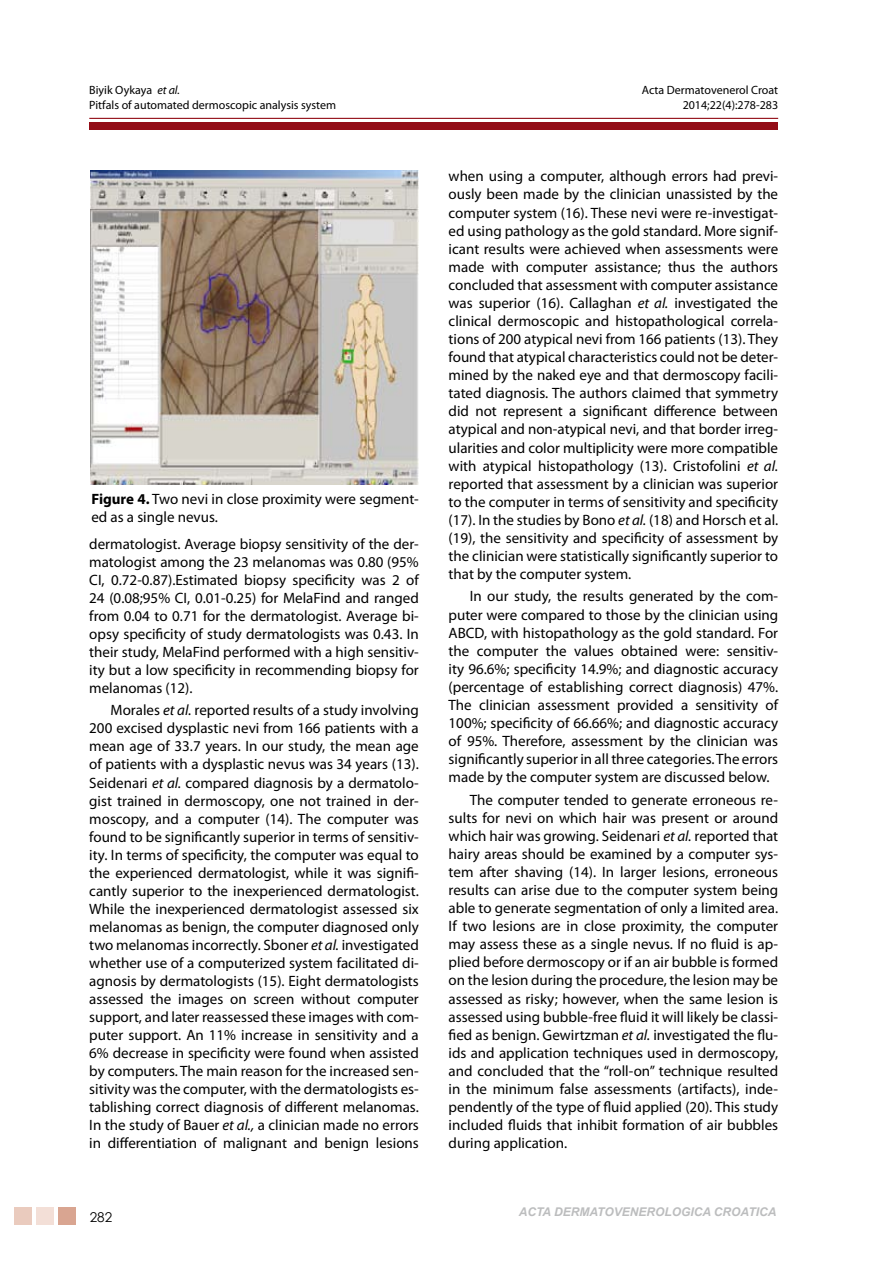
<style>
.page{position:relative;width:893px;height:1263px;background:#fff}
.page>*{position:absolute;margin:0;border:0;box-sizing:border-box;transform-origin:0 0}
.t1{font:15px/18.1px "Myriad Pro";color:#000;text-align:justify}
.t2{font:13.5px "Century Gothic";color:#000}
.t3{font:12px "Myriad Pro";color:#000}
.t4{font:italic 700 12px "Arial";color:#bcbdbe}
.s1{font-style:italic}
.s2{font-weight:700}
</style>
<div class="page">
<div style="left:89px;top:122px;width:689px;height:8px;background:#930d17"></div>
<hr style="left:89px;top:118px;width:689px;height:1px;background:#930d17">
<div style="left:14px;top:1207px;width:18px;height:18px;background:#eacbbe"></div>
<div style="left:36px;top:1207px;width:18px;height:18px;background:#f3dfd7"></div>
<div style="left:59px;top:1207px;width:17px;height:18px;background:#d9a591"></div>
<img style="left:90px;top:170px;width:329px;height:315px">
<p class="t3" style="left:89px;top:83px;width:92px">Biyik Oykaya <span class="s1">et al.</span></p>
<p class="t3" style="left:642px;top:83px;width:138px">Acta Dermatovenerol Croat</p>
<p class="t3" style="left:89px;top:97px;width:248px">Pitfals of automated dermoscopic analysis system</p>
<p class="t3" style="left:683px;top:97px;width:97px">2014;22(4):278-283</p>
<p class="t1" style="left:91px;top:490px;width:329px"><span class="s2">Figure 4.</span> Two nevi in close proximity were segment&shy;ed as a single nevus.</p>
<p class="t1" style="left:89px;top:535px;width:331px">dermatologist. Average biopsy sensitivity of the der&shy;matologist among the 23 melanomas was 0.80 (95% CI, 0.72-0.87).Estimated biopsy specificity was 2 of 24 (0.08;95% CI, 0.01-0.25) for MelaFind and ranged from 0.04 to 0.71 for the dermatologist. Average bi&shy;opsy specificity of study dermatologists was 0.43. In their study, MelaFind performed with a high sensitiv&shy;ity but a low specificity in recommending biopsy for melanomas (12).</p>
<p class="t1" style="left:89px;top:701px;width:331px;text-indent:21px">Morales <span class="s1">et al.</span> reported results of a study involving 200 excised dysplastic nevi from 166 patients with a mean age of 33.7 years. In our study, the mean age of patients with a dysplastic nevus was 34 years (13).<br>Seidenari <span class="s1">et al.</span> compared diagnosis by a dermatolo&shy;gist trained in dermoscopy, one not trained in der&shy;moscopy, and a computer (14). The computer was found to be significantly superior in terms of sensitiv&shy;ity. In terms of specificity, the computer was equal to the experienced dermatologist, while it was signifi&shy;cantly superior to the inexperienced dermatologist.<br>While the inexperienced dermatologist assessed six melanomas as benign, the computer diagnosed only two melanomas incorrectly. Sboner <span class="s1">et al.</span> investigated whether use of a computerized system facilitated di&shy;agnosis by dermatologists (15). Eight dermatologists assessed the images on screen without computer support, and later reassessed these images with com&shy;puter support. An 11% increase in sensitivity and a 6% decrease in specificity were found when assisted by computers. The main reason for the increased sen&shy;sitivity was the computer, with the dermatologists es&shy;tablishing correct diagnosis of different melanomas.<br>In the study of Bauer <span class="s1">et al.,</span> a clinician made no errors in differentiation of malignant and benign lesions</p>
<p class="t2" style="left:90px;top:1207px;width:24px">282</p>
<p class="t1" style="left:449px;top:167px;width:331px">when using a computer, although errors had previ&shy;ously been made by the clinician unassisted by the computer system (16). These nevi were re-investigat&shy;ed using pathology as the gold standard. More signif&shy;icant results were achieved when assessments were made with computer assistance; thus the authors concluded that assessment with computer assistance was superior (16). Callaghan <span class="s1">et al.</span> investigated the clinical dermoscopic and histopathological correla&shy;tions of 200 atypical nevi from 166 patients (13). They found that atypical characteristics could not be deter&shy;mined by the naked eye and that dermoscopy facili&shy;tated diagnosis. The authors claimed that symmetry did not represent a significant difference between atypical and non-atypical nevi, and that border irreg&shy;ularities and color multiplicity were more compatible with atypical histopathology (13). Cristofolini <span class="s1">et al. </span>reported that assessment by a clinician was superior to the computer in terms of sensitivity and specificity (17). In the studies by Bono <span class="s1">et al.</span> (18) and Horsch et al. (19), the sensitivity and specificity of assessment by the clinician were statistically significantly superior to that by the computer system.</p>
<p class="t1" style="left:449px;top:587px;width:331px;text-indent:21px">In our study, the results generated by the com&shy;puter were compared to those by the clinician using ABCD, with histopathology as the gold standard. For the computer the values obtained were: sensitiv&shy;ity 96.6%; specificity 14.9%; and diagnostic accuracy (percentage of establishing correct diagnosis) 47%.<br>The clinician assessment provided a sensitivity of 100%; specificity of 66.66%; and diagnostic accuracy of 95%. Therefore, assessment by the clinician was significantly superior in all three categories. The errors made by the computer system are discussed below.</p>
<p class="t1" style="left:449px;top:790px;width:331px;text-indent:21px">The computer tended to generate erroneous re&shy;sults for nevi on which hair was present or around which hair was growing. Seidenari <span class="s1">et al.</span> reported that hairy areas should be examined by a computer sys&shy;tem after shaving (14). In larger lesions, erroneous results can arise due to the computer system being able to generate segmentation of only a limited area.<br>If two lesions are in close proximity, the computer may assess these as a single nevus. If no fluid is ap&shy;plied before dermoscopy or if an air bubble is formed on the lesion during the procedure, the lesion may be assessed as risky; however, when the same lesion is assessed using bubble-free fluid it will likely be classi&shy;fied as benign. Gewirtzman <span class="s1">et al.</span> investigated the flu&shy;ids and application techniques used in dermoscopy, and concluded that the “roll-on” technique resulted in the minimum false assessments (artifacts), inde&shy;pendently of the type of fluid applied (20). This study included fluids that inhibit formation of air bubbles during application.</p>
<p class="t4" style="left:519px;top:1204px;width:259px">ACTA DERMATOVENEROLOGICA CROATICA</p>
</div>
